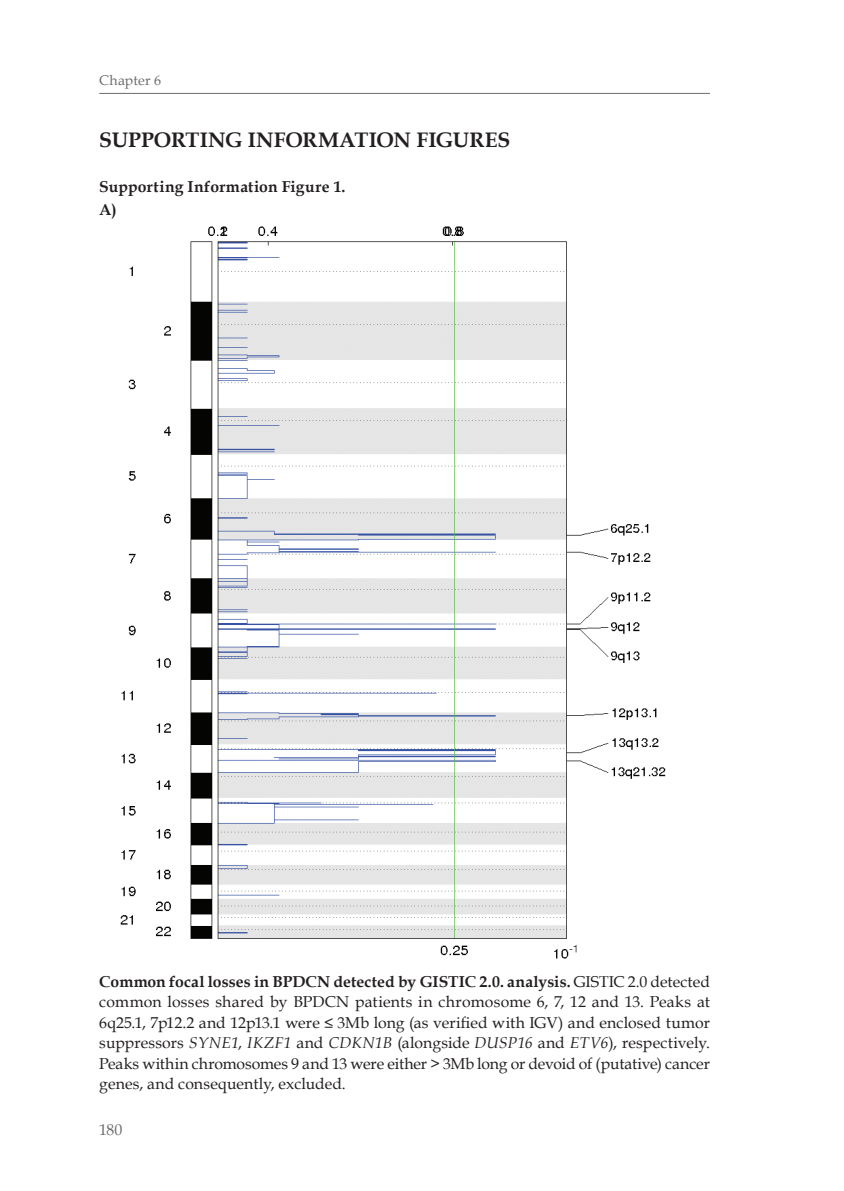
<style>
.page{position:relative;width:844px;height:1191px;background:#fff}
.page>*{position:absolute;margin:0;border:0;box-sizing:border-box;transform-origin:0 0}
.Kop_1{font:700 21px "Book Antiqua";color:#231f20}
.Figuur_bijschrift{font:15.75px/20.5px "Book Antiqua";color:#231f20;text-align:justify}
.Tabel_titel_-_boven{font:700 15.75px "Book Antiqua";letter-spacing:.015em;color:#231f20}
.t1{font:15.75px "Book Antiqua";color:#6c6d70}
.Alinea{font:700 15.75px "Book Antiqua";color:#231f20}
.t2{font:14px "Book Antiqua";letter-spacing:.015em;color:#6c6d70}
.s1{font-weight:700}
.s2{font-style:italic}
</style>
<div class="page">
<hr style="left:99px;top:93px;width:610px;height:1px;background:#6c6d70">
<img style="left:120px;top:226px;width:546px;height:733px">
<p class="t2" style="left:99px;top:70px;width:63px">Chapter 6</p>
<p class="Kop_1" style="left:99px;top:125px;width:412px">SUPPORTING INFORMATION FIGURES</p>
<p class="Tabel_titel_-_boven" style="left:99px;top:176px;width:248px">Supporting Information Figure 1.</p>
<p class="Alinea" style="left:99px;top:199px;width:19px">A)</p>
<p class="Figuur_bijschrift" style="left:99px;top:970px;width:612px"><span class="s1">Common focal losses in BPDCN detected by GISTIC 2.0. analysis.</span> GISTIC 2.0 detected common losses shared by BPDCN patients in chromosome 6, 7, 12 and 13. Peaks at 6q25.1, 7p12.2 and 12p13.1 were ≤ 3Mb long (as verified with IGV) and enclosed tumor suppressors <span class="s2">SYNE1</span>, <span class="s2">IKZF1</span> and <span class="s2">CDKN1B</span> (alongside <span class="s2">DUSP16</span> and <span class="s2">ETV6</span>), respectively.<br>Peaks within chromosomes 9 and 13 were either &gt; 3Mb long or devoid of (putative) cancer genes, and consequently, excluded.</p>
<p class="t1" style="left:99px;top:1118px;width:25px">180</p>
</div>
